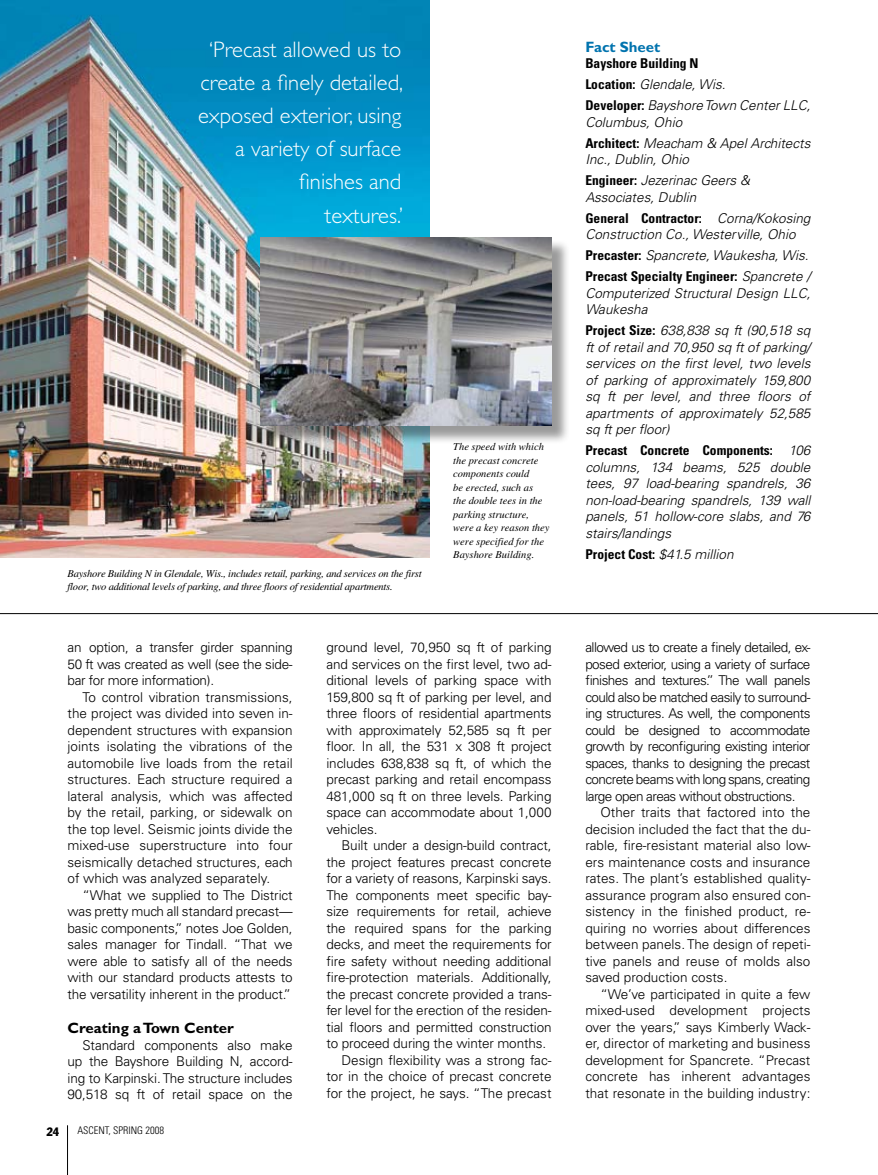
<style>
.page{position:relative;width:878px;height:1175px;background:#fff}
.page>*{position:absolute;margin:0;border:0;box-sizing:border-box;transform-origin:0 0}
.t1{font:300 22.5px/33px "Gill Sans";color:#fff;text-align:right}
.t2{font:700 15px "Gill Sans";color:#000}
.t3{font:700 15px "Gill Sans";color:#0073ae}
.t4{font:300 13.5px/16.5px "Univers";letter-spacing:-.01em;color:#000;text-align:justify}
.t5{font:italic 300 13.5px/16.5px "Univers";color:#000}
.t6{font:700 condensed 13.5px/21px "Univers";color:#000}
.t7{font:condensed 12px "Franklin Gothic";color:#000}
.t8{font:italic 10.5px/13.5px "Times";color:#000}
.t9{font:italic 10.5px/13.5px "Times";letter-spacing:-.02em;color:#000}
.t10{font:300 condensed 10.5px "Univers";color:#000}
.s1{font-weight:300;font-style:italic;font-stretch:normal}
.s2{font-weight:700;font-style:normal;font-stretch:condensed}
</style>
<div class="page">
<hr style="left:67px;top:1125px;width:1px;height:49px;background:#000">
<img style="left:0;top:0;width:429px;height:558px">
<div style="left:263px;top:239px;width:315px;height:212px;background:#000;opacity:.4"></div>
<img style="left:260px;top:237px;width:291px;height:189px">
<hr style="left:0;top:613px;width:878px;height:1px;background:#000">
<h1 class="t1" style="left:198px;top:34px;width:206px">‘Precast allowed us to create a finely detailed, exposed exterior, using a variety of surface finishes and<br>textures.’</h1>
<p class="t9" style="left:68px;top:566px;width:356px">Bayshore Building N in Glendale, Wis., includes retail, parking, and services on the first floor, two additional levels of parking, and three floors of residential apartments.</p>
<p class="t8" style="left:453px;top:440px;width:98px">The speed with which the precast concrete components could<br>be erected, such as<br>the double tees in the parking structure, were a key reason they were specified for the<br>Bayshore Building.</p>
<p class="t4" style="left:68px;top:639px;width:227px">an option, a transfer girder spanning 50 ft was created as well (see the side&shy;bar for more information).</p>
<p class="t4" style="left:68px;top:688px;width:227px;text-indent:15px">To control vibration transmissions, the project was divided into seven in&shy;dependent structures with expansion joints isolating the vibrations of the automobile live loads from the retail structures. Each structure required a lateral analysis, which was affected by the retail, parking, or sidewalk on the top level. Seismic joints divide the mixed-use superstructure into four seismically detached structures, each of which was analyzed separately.</p>
<p class="t4" style="left:68px;top:886px;width:227px;text-indent:15px">“What we supplied to The District was pretty much all standard precast— basic components,” notes Joe Golden, sales manager for Tindall. “That we were able to satisfy all of the needs with our standard products attests to the versatility inherent in the product.”</p>
<p class="t2" style="left:68px;top:1019px;width:168px">Creating a Town Center</p>
<p class="t4" style="left:68px;top:1036px;width:227px;text-indent:15px">Standard components also make up the Bayshore Building N, accord&shy;ing to Karpinski. The structure includes 90,518 sq ft of retail space on the</p>
<p class="t7" style="left:46px;top:1124px;width:14px">24</p>
<p class="t10" style="left:77px;top:1124px;width:88px">ASCENT, SPRING 2008</p>
<p class="t4" style="left:326px;top:639px;width:227px">ground level, 70,950 sq ft of parking and services on the first level, two ad&shy;ditional levels of parking space with 159,800 sq ft of parking per level, and three floors of residential apartments with approximately 52,585 sq ft per floor. In all, the 531 x 308 ft project includes 638,838 sq ft, of which the precast parking and retail encompass 481,000 sq ft on three levels. Parking space can accommodate about 1,000 vehicles.</p>
<p class="t4" style="left:341px;top:837px;width:212px">Built under a design-build contract,</p>
<p class="t4" style="left:326px;top:853px;width:227px">the project features precast concrete</p>
<p class="t4" style="left:326px;top:870px;width:226px">for a variety of reasons, Karpinski says.</p>
<p class="t4" style="left:326px;top:886px;width:226px">The components meet specific bay-</p>
<p class="t4" style="left:326px;top:903px;width:226px">size requirements for retail, achieve</p>
<p class="t4" style="left:326px;top:919px;width:226px">the required spans for the parking</p>
<p class="t4" style="left:326px;top:936px;width:226px">decks, and meet the requirements for</p>
<p class="t4" style="left:326px;top:952px;width:226px">fire safety without needing additional</p>
<p class="t4" style="left:326px;top:969px;width:227px">fire-protection materials. Additionally,</p>
<p class="t4" style="left:326px;top:985px;width:227px">the precast concrete provided a trans-</p>
<p class="t4" style="left:326px;top:1002px;width:227px">fer level for the erection of the residen-</p>
<p class="t4" style="left:326px;top:1018px;width:226px">tial floors and permitted construction</p>
<p class="t4" style="left:326px;top:1035px;width:221px">to proceed during the winter months.</p>
<p class="t4" style="left:341px;top:1051px;width:211px">Design flexibility was a strong fac-</p>
<p class="t4" style="left:326px;top:1068px;width:226px">tor in the choice of precast concrete</p>
<p class="t4" style="left:326px;top:1084px;width:226px">for the project, he says. “The precast</p>
<p class="t3" style="left:585px;top:38px;width:76px">Fact Sheet</p>
<p class="t6" style="left:585px;top:53px;width:227px">Bayshore Building N<br>Location: <span class="s1">Glendale, Wis.<br></span>Developer: <span class="s1">Bayshore Town Center LLC,</span></p>
<p class="t5" style="left:585px;top:111px;width:226px;line-height:21px">Columbus, Ohio<br><span class="s2">Architect:</span> Meacham &amp; Apel Architects</p>
<p class="t5" style="left:585px;top:149px;width:166px;line-height:21px">Inc., Dublin, Ohio<br><span class="s2">Engineer:</span> Jezerinac Geers &amp;</p>
<p class="t5" style="left:585px;top:186px;width:227px;line-height:21px">Associates, Dublin<br><span class="s2">General Contractor:</span> Corna/Kokosing</p>
<p class="t5" style="left:585px;top:224px;width:226px;line-height:21px">Construction Co., Westerville, Ohio<br><span class="s2">Precaster:</span> Spancrete, Waukesha, Wis.<br><span class="s2">Precast Specialty Engineer:</span> Spancrete /</p>
<p class="t5" style="left:585px;top:285px;width:227px">Computerized Structural Design LLC,<br>Waukesha</p>
<p class="t5" style="left:585px;top:322px;width:227px;text-align:justify"><span class="s2">Project Size:</span> 638,838 sq ft (90,518 sq ft of retail and 70,950 sq ft of parking/ services on the first level, two levels of parking of approximately 159,800 sq ft per level, and three floors of apartments of approximately 52,585 sq ft per floor)</p>
<p class="t5" style="left:585px;top:442px;width:227px;text-align:justify"><span class="s2">Precast Concrete Components:</span> 106 columns, 134 beams, 525 double tees, 97 load-bearing spandrels, 36 non-load-bearing spandrels, 139 wall panels, 51 hollow-core slabs, and 76 stairs/landings</p>
<p class="t6" style="left:585px;top:543px;width:150px">Project Cost: <span class="s1">$41.5 million</span></p>
<p class="t4" style="left:585px;top:639px;width:227px">allowed us to create a finely detailed, ex&shy;posed exterior, using a variety of surface finishes and textures.” The wall panels could also be matched easily to surround&shy;ing structures. As well, the components could be designed to accommodate growth by reconfiguring existing interior spaces, thanks to designing the precast concrete beams with long spans, creating large open areas without obstructions.</p>
<p class="t4" style="left:585px;top:804px;width:227px;text-indent:15px">Other traits that factored into the decision included the fact that the du&shy;rable, fire-resistant material also low&shy;ers maintenance costs and insurance rates. The plant’s established quality&shy;assurance program also ensured con&shy;sistency in the finished product, re&shy;quiring no worries about differences between panels. The design of repeti&shy;tive panels and reuse of molds also saved production costs.</p>
<p class="t4" style="left:585px;top:985px;width:227px;text-indent:15px">“We’ve participated in quite a few mixed-used development projects over the years,” says Kimberly Wack&shy;er, director of marketing and business development for Spancrete. “Precast concrete has inherent advantages that resonate in the building industry:</p>
</div>
